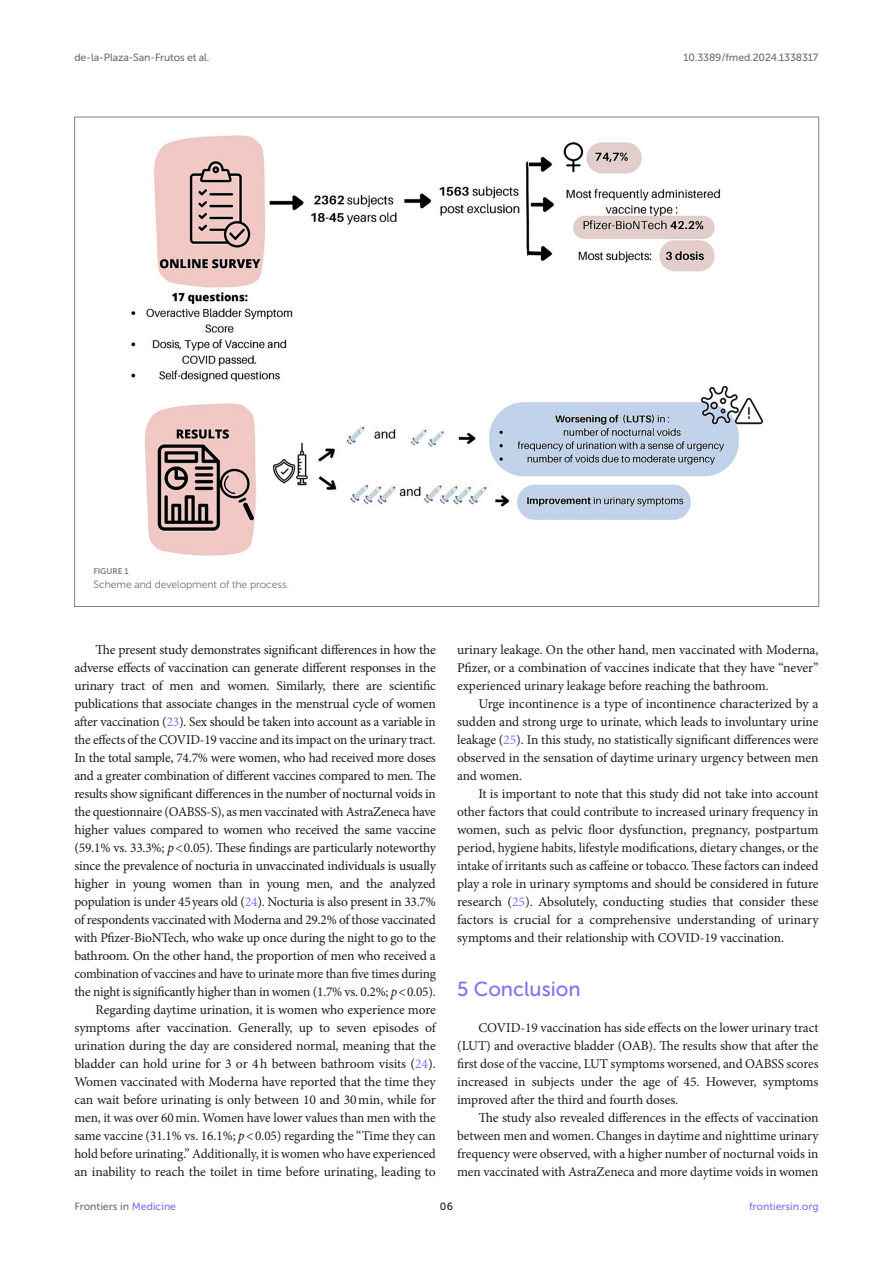
<style>
.page{position:relative;width:893px;height:1263px;background:#fff}
.page>*{position:absolute;margin:0;border:0;box-sizing:border-box;transform-origin:0 0}
.HEAD_1{font:20.25px "Museo Sans 500";color:#856df0}
.TEXT{font:13.5px/18px "Minion Pro";letter-spacing:-.01em;color:#1b1c1b;text-align:justify}
.TEXT_FLUSH{font:13.5px/18px "Minion Pro";letter-spacing:-.01em;color:#1b1c1b;text-align:justify}
.t1{font:10.5px "Museo Sans 500";letter-spacing:-.015em;color:#706f70}
.FIG_LEG{font:10.5px "Museo Sans 300";letter-spacing:-.01em;color:#706f70}
.t2{font:10.5px "Museo Sans 500";color:#856df0}
.t3{font:10.5px "Museo Sans 500";color:#1b1c1b}
.FIG_HD{font:8.25px "Museo Sans 700";letter-spacing:-.01em;color:#7e7f7f}
.s1{color:#856df0}
.s2{font-style:italic}
</style>
<div class="page">
<img style="left:131px;top:136px;width:633px;height:419px">
<p class="t1" style="left:74px;top:51px;width:137px">de-la-Plaza-San-Frutos et al.</p>
<p class="t1" style="left:684px;top:51px;width:136px">10.3389/fmed.2024.1338317</p>
<p class="FIG_HD" style="left:94px;top:567px;width:37px">FIGURE 1</p>
<p class="FIG_LEG" style="left:94px;top:578px;width:197px">Scheme and development of the process.</p>
<p class="TEXT" style="left:74px;top:641px;width:363px;text-indent:21px">The present study demonstrates significant differences in how the adverse effects of vaccination can generate different responses in the urinary tract of men and women. Similarly, there are scientific publications that associate changes in the menstrual cycle of women after vaccination (<span class="s1">23</span>). Sex should be taken into account as a variable in the effects of the COVID-19 vaccine and its impact on the urinary tract.<br>In the total sample, 74.7% were women, who had received more doses and a greater combination of different vaccines compared to men. The results show significant differences in the number of nocturnal voids in the questionnaire (OABSS-S), as men vaccinated with AstraZeneca have higher values compared to women who received the same vaccine (59.1% vs. 33.3%; <span class="s2">p</span>&lt;0.05). These findings are particularly noteworthy since the prevalence of nocturia in unvaccinated individuals is usually higher in young women than in young men, and the analyzed population is under 45years old (<span class="s1">24</span>). Nocturia is also present in 33.7% of respondents vaccinated with Moderna and 29.2% of those vaccinated with Pfizer-BioNTech, who wake up once during the night to go to the bathroom. On the other hand, the proportion of men who received a combination of vaccines and have to urinate more than five times during the night is significantly higher than in women (1.7% vs. 0.2%; <span class="s2">p</span>&lt;0.05).</p>
<p class="TEXT" style="left:74px;top:1001px;width:363px;text-indent:21px">Regarding daytime urination, it is women who experience more symptoms after vaccination. Generally, up to seven episodes of urination during the day are considered normal, meaning that the bladder can hold urine for 3 or 4h between bathroom visits (<span class="s1">24</span>).<br>Women vaccinated with Moderna have reported that the time they can wait before urinating is only between 10 and 30min, while for men, it was over 60min. Women have lower values than men with the same vaccine (31.1% vs. 16.1%; <span class="s2">p</span>&lt;0.05) regarding the “Time they can hold before urinating.” Additionally, it is women who have experienced an inability to reach the toilet in time before urinating, leading to</p>
<p class="TEXT" style="left:457px;top:641px;width:363px">urinary leakage. On the other hand, men vaccinated with Moderna, Pfizer, or a combination of vaccines indicate that they have “never” experienced urinary leakage before reaching the bathroom.</p>
<p class="TEXT" style="left:457px;top:695px;width:363px;text-indent:21px">Urge incontinence is a type of incontinence characterized by a sudden and strong urge to urinate, which leads to involuntary urine leakage (<span class="s1">25</span>). In this study, no statistically significant differences were observed in the sensation of daytime urinary urgency between men and women.</p>
<p class="TEXT" style="left:457px;top:785px;width:363px;text-indent:21px">It is important to note that this study did not take into account other factors that could contribute to increased urinary frequency in women, such as pelvic floor dysfunction, pregnancy, postpartum period, hygiene habits, lifestyle modifications, dietary changes, or the intake of irritants such as caffeine or tobacco. These factors can indeed play a role in urinary symptoms and should be considered in future research (<span class="s1">25</span>). Absolutely, conducting studies that consider these factors is crucial for a comprehensive understanding of urinary symptoms and their relationship with COVID-19 vaccination.</p>
<p class="HEAD_1" style="left:457px;top:978px;width:125px">5 Conclusion</p>
<p class="TEXT_FLUSH" style="left:457px;top:1019px;width:363px;text-indent:21px">COVID-19 vaccination has side effects on the lower urinary tract (LUT) and overactive bladder (OAB). The results show that after the first dose of the vaccine, LUT symptoms worsened, and OABSS scores increased in subjects under the age of 45. However, symptoms improved after the third and fourth doses.</p>
<p class="TEXT" style="left:457px;top:1109px;width:363px;text-indent:21px">The study also revealed differences in the effects of vaccination between men and women. Changes in daytime and nighttime urinary frequency were observed, with a higher number of nocturnal voids in men vaccinated with AstraZeneca and more daytime voids in women</p>
<p class="t1" style="left:74px;top:1200px;width:103px">Frontiers in <span class="s1">Medicine</span></p>
<p class="t3" style="left:440px;top:1200px;width:15px">06</p>
<p class="t2" style="left:749px;top:1200px;width:71px">frontiersin.org</p>
</div>
